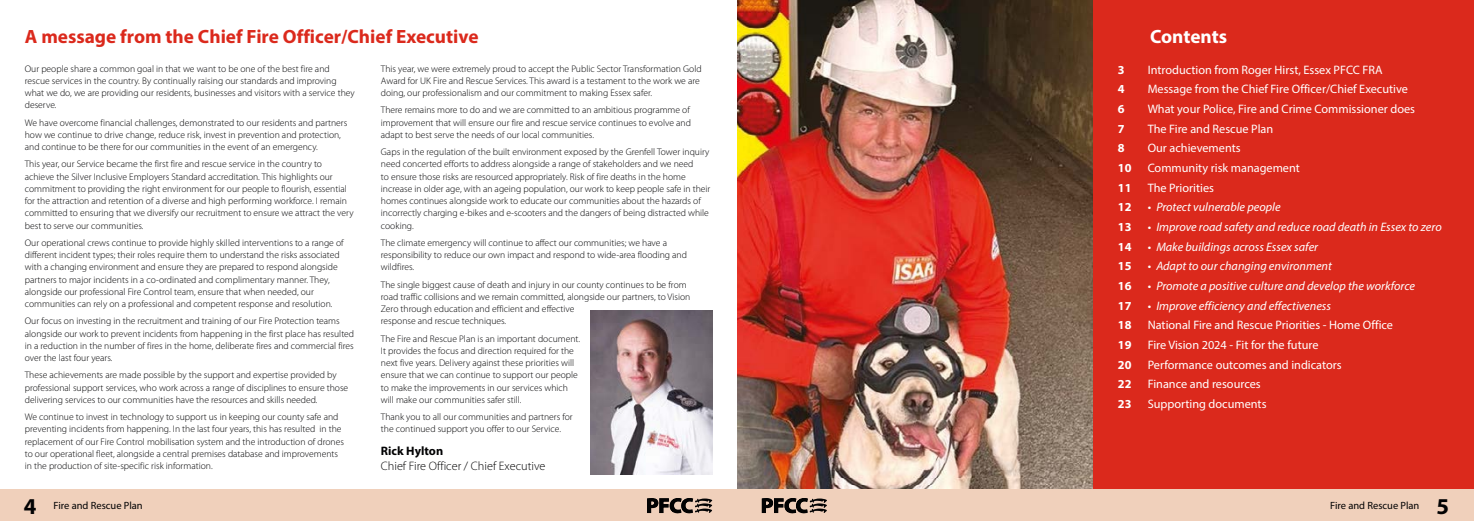
<style>
.page{position:relative;width:1474px;height:521px;background:#fff}
.page>*{position:absolute;margin:0;border:0;box-sizing:border-box;transform-origin:0 0}
.t1{font:700 19.25px "Myriad Pro";color:#db291c}
.t2{font:700 19.25px "Myriad Pro";letter-spacing:-.005em;color:#fff}
.t3{font:12.25px "Myriad Pro";color:#fff}
.t4{font:italic 12.25px "Myriad Pro";color:#fff}
.t5{font:300 12.25px "Myriad Pro";color:#020203}
.t6{font:700 12.25px "Myriad Pro";color:#fff}
.t7{font:700 12.25px "Myriad Pro";color:#020203}
.t8{font:10.5px "Myriad Pro";color:#020203}
.t9{font:300 9.62px/12.2px "Myriad Pro";color:#020203}
.s1{font-weight:700;font-size:22.75px}
.s2{font-style:normal}
</style>
<div class="page">
<div style="left:0;top:489px;width:744px;height:32px;background:#f0d0bb"></div>
<img style="left:737px;top:0;width:356px;height:490px">
<div style="left:1093px;top:0;width:380px;height:490px;background:#db291c"></div>
<div style="left:729px;top:490px;width:744px;height:31px;background:#f0d0bb"></div>
<svg style="left:647px;top:498px;width:65px;height:15px"></svg>
<svg style="left:761px;top:498px;width:66px;height:15px"></svg>
<img style="left:591px;top:310px;width:121px;height:164px">
<h1 class="t1" style="left:25px;top:24px;width:455px">A message from the Chief Fire Officer/Chief Executive</h1>
<p class="t9" style="left:25px;top:63px;width:331px">Our people share a common goal in that we want to be one of the best fire and rescue services in the country. By continually raising our standards and improving what we do, we are providing our residents, businesses and visitors with a service they deserve.</p>
<p class="t9" style="left:25px;top:117px;width:324px">We have overcome financial challenges, demonstrated to our residents and partners how we continue to drive change, reduce risk, invest in prevention and protection, and continue to be there for our communities in the event of an emergency.</p>
<p class="t9" style="left:25px;top:158px;width:330px">This year, our Service became the first fire and rescue service in the country to achieve the Silver Inclusive Employers Standard accreditation. This highlights our commitment to providing the right environment for our people to flourish, essential for the attraction and retention of a diverse and high performing workforce. I remain committed to ensuring that we diversify our recruitment to ensure we attract the very best to serve our communities.</p>
<p class="t9" style="left:25px;top:237px;width:320px">Our operational crews continue to provide highly skilled interventions to a range of different incident types; their roles require them to understand the risks associated with a changing environment and ensure they are prepared to respond alongside partners to major incidents in a co-ordinated and complimentary manner. They, alongside our professional Fire Control team, ensure that when needed, our communities can rely on a professional and competent response and resolution.</p>
<p class="t9" style="left:25px;top:315px;width:331px">Our focus on investing in the recruitment and training of our Fire Protection teams alongside our work to prevent incidents from happening in the first place has resulted in a reduction in the number of fires in the home, deliberate fires and commercial fires over the last four years.</p>
<p class="t9" style="left:25px;top:369px;width:325px">These achievements are made possible by the support and expertise provided by professional support services, who work across a range of disciplines to ensure those delivering services to our communities have the resources and skills needed.</p>
<p class="t9" style="left:25px;top:411px;width:321px">We continue to invest in technology to support us in keeping our county safe and preventing incidents from happening. In the last four years, this has resulted in the replacement of our Fire Control mobilisation system and the introduction of drones to our operational fleet, alongside a central premises database and improvements in the production of site-specific risk information.</p>
<p class="t8" style="left:24px;top:499px;width:120px"><span class="s1">4</span> Fire and Rescue Plan</p>
<p class="t9" style="left:381px;top:63px;width:322px">This year, we were extremely proud to accept the Public Sector Transformation Gold<br>Award for UK Fire and Rescue Services. This award is a testament to the work we are doing, our professionalism and our commitment to making Essex safer.</p>
<p class="t9" style="left:381px;top:104px;width:311px;text-align:justify">There remains more to do and we are committed to an ambitious programme of improvement that will ensure our fire and rescue service continues to evolve and adapt to best serve the needs of our local communities.</p>
<p class="t9" style="left:381px;top:146px;width:331px">Gaps in the regulation of the built environment exposed by the Grenfell Tower inquiry need concerted efforts to address alongside a range of stakeholders and we need<br>to ensure those risks are resourced appropriately. Risk of fire deaths in the home increase in older age, with an ageing population, our work to keep people safe in their homes continues alongside work to educate our communities about the hazards of incorrectly charging e-bikes and e-scooters and the dangers of being distracted while cooking.</p>
<p class="t9" style="left:381px;top:237px;width:307px">The climate emergency will continue to affect our communities; we have a responsibility to reduce our own impact and respond to wide-area flooding and wildfires.</p>
<p class="t9" style="left:381px;top:278px;width:311px">The single biggest cause of death and injury in our county continues to be from road traffic collisions and we remain committed, alongside our partners, to Vision Zero through education and efficient and effective<br>response and rescue techniques.</p>
<p class="t9" style="left:381px;top:332px;width:201px">The Fire and Rescue Plan is an important document.<br>It provides the focus and direction required for the next five years. Delivery against these priorities will ensure that we can continue to support our people to make the improvements in our services which will make our communities safer still.</p>
<p class="t9" style="left:381px;top:411px;width:193px">Thank you to all our communities and partners for the continued support you offer to our Service.</p>
<p class="t7" style="left:381px;top:442px;width:64px">Rick Hylton</p>
<p class="t5" style="left:381px;top:459px;width:166px">Chief Fire Officer / Chief Executive</p>
<h1 class="t2" style="left:1150px;top:24px;width:79px">Contents</h1>
<p class="t6" style="left:1117px;top:62px;width:8px">3</p>
<p class="t3" style="left:1147px;top:62px;width:236px">Introduction from Roger Hirst, Essex PFCC FRA</p>
<p class="t6" style="left:1117px;top:81px;width:8px">4</p>
<p class="t3" style="left:1147px;top:82px;width:262px">Message from the Chief Fire Officer/Chief Executive</p>
<p class="t6" style="left:1117px;top:101px;width:8px">6</p>
<p class="t3" style="left:1147px;top:101px;width:269px">What your Police, Fire and Crime Commissioner does</p>
<p class="t6" style="left:1117px;top:121px;width:8px">7</p>
<p class="t3" style="left:1147px;top:121px;width:127px">The Fire and Rescue Plan</p>
<p class="t6" style="left:1117px;top:140px;width:8px">8</p>
<p class="t3" style="left:1147px;top:141px;width:94px">Our achievements</p>
<p class="t6" style="left:1117px;top:160px;width:15px">10</p>
<p class="t3" style="left:1147px;top:160px;width:154px">Community risk management</p>
<p class="t6" style="left:1117px;top:180px;width:15px">11</p>
<p class="t3" style="left:1147px;top:180px;width:68px">The Priorities</p>
<p class="t6" style="left:1117px;top:199px;width:15px">12</p>
<p class="t4" style="left:1147px;top:200px;width:134px"><span class="s2">•</span> Protect vulnerable people</p>
<p class="t6" style="left:1117px;top:219px;width:15px">13</p>
<p class="t4" style="left:1147px;top:219px;width:295px"><span class="s2">•</span> Improve road safety and reduce road death in Essex to zero</p>
<p class="t6" style="left:1117px;top:239px;width:15px">14</p>
<p class="t4" style="left:1147px;top:239px;width:172px"><span class="s2">•</span> Make buildings across Essex safer</p>
<p class="t6" style="left:1117px;top:258px;width:15px">15</p>
<p class="t4" style="left:1147px;top:259px;width:186px"><span class="s2">•</span> Adapt to our changing environment</p>
<p class="t6" style="left:1117px;top:278px;width:15px">16</p>
<p class="t4" style="left:1147px;top:278px;width:269px"><span class="s2">•</span> Promote a positive culture and develop the workforce</p>
<p class="t6" style="left:1117px;top:297px;width:15px">17</p>
<p class="t4" style="left:1147px;top:298px;width:185px"><span class="s2">•</span> Improve efficiency and effectiveness</p>
<p class="t6" style="left:1117px;top:317px;width:15px">18</p>
<p class="t3" style="left:1147px;top:318px;width:247px">National Fire and Rescue Priorities - Home Office</p>
<p class="t6" style="left:1117px;top:337px;width:15px">19</p>
<p class="t3" style="left:1147px;top:337px;width:172px">Fire Vision 2024 - Fit for the future</p>
<p class="t6" style="left:1117px;top:356px;width:15px">20</p>
<p class="t3" style="left:1147px;top:357px;width:195px">Performance outcomes and indicators</p>
<p class="t6" style="left:1117px;top:376px;width:15px">22</p>
<p class="t3" style="left:1147px;top:377px;width:115px">Finance and resources</p>
<p class="t6" style="left:1117px;top:396px;width:15px">23</p>
<p class="t3" style="left:1147px;top:396px;width:120px">Supporting documents</p>
<p class="t8" style="left:1330px;top:499px;width:120px">Fire and Rescue Plan <span class="s1">5</span></p>
</div>
